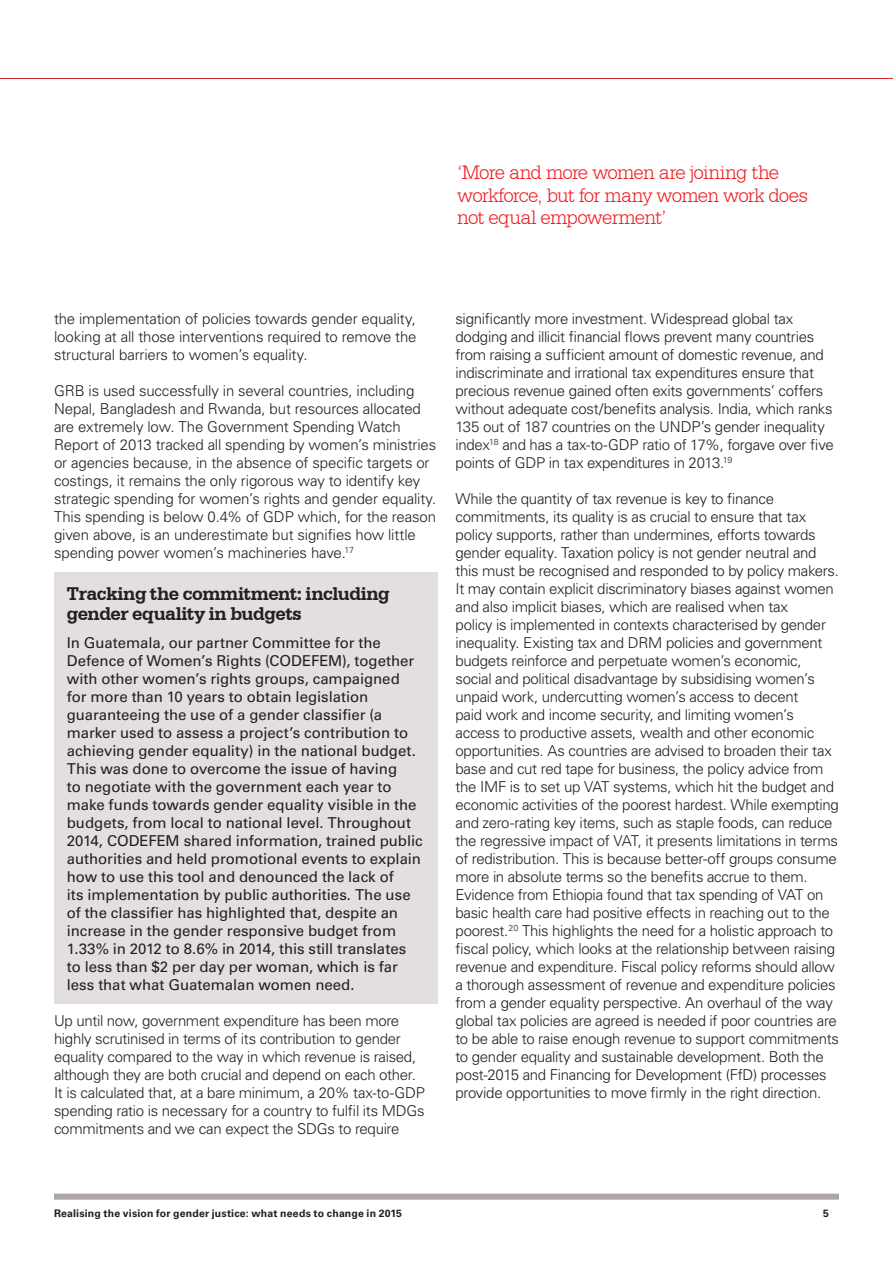
<style>
.page{position:relative;width:893px;height:1263px;background:#fff}
.page>*{position:absolute;margin:0;border:0;box-sizing:border-box;transform-origin:0 0}
.t1{font:300 21px/22.5px "Serifa BT";letter-spacing:-.04em;color:#ee1d23}
.t2{font:700 19.5px/19.5px "Serifa BT";letter-spacing:-.025em;color:#231f20}
.t3{font:300 15px/18px "Univers CA";letter-spacing:-.02em;color:#231f20}
.t4{font:15px/18px "Univers CA";letter-spacing:-.005em;color:#231f20}
.t5{font:700 10.5px "Univers CA";letter-spacing:.015em;color:#231f20}
</style>
<div class="page">
<div style="left:54px;top:1193px;width:785px;height:6px;background:#ada5a3"></div>
<hr style="left:0;top:78px;width:893px;height:1px;background:#d1232a">
<div style="left:54px;top:572px;width:383px;height:431px;background:#e3dfde"></div>
<h1 class="t1" style="left:457px;top:161px;width:352px">‘More and more women are joining the workforce, but for many women work does not equal empowerment’</h1>
<p class="t3" style="left:54px;top:310px;width:364px;text-align:justify">the implementation of policies towards gender equality, looking at all those interventions required to remove the structural barriers to women’s equality.</p>
<p class="t3" style="left:54px;top:382px;width:384px">GRB is used successfully in several countries, including Nepal, Bangladesh and Rwanda, but resources allocated are extremely low. The Government Spending Watch Report of 2013 tracked all spending by women’s ministries or agencies because, in the absence of specific targets or costings, it remains the only rigorous way to identify key strategic spending for women’s rights and gender equality.<br>This spending is below 0.4% of GDP which, for the reason given above, is an underestimate but signifies how little spending power women’s machineries have.<sup>17</sup></p>
<h2 class="t2" style="left:67px;top:583px;width:325px">Tracking the commitment: including gender equality in budgets</h2>
<p class="t4" style="left:67px;top:634px;width:357px">In Guatemala, our partner Committee for the Defence of Women’s Rights (CODEFEM), together with other women’s rights groups, campaigned for more than 10 years to obtain legislation guaranteeing the use of a gender classifier (a marker used to assess a project’s contribution to achieving gender equality) in the national budget.<br>This was done to overcome the issue of having<br>to negotiate with the government each year to make funds towards gender equality visible in the budgets, from local to national level. Throughout 2014, CODEFEM shared information, trained public authorities and held promotional events to explain how to use this tool and denounced the lack of<br>its implementation by public authorities. The use of the classifier has highlighted that, despite an increase in the gender responsive budget from 1.33% in 2012 to 8.6% in 2014, this still translates to less than $2 per day per woman, which is far less that what Guatemalan women need.</p>
<p class="t3" style="left:54px;top:1012px;width:373px">Up until now, government expenditure has been more highly scrutinised in terms of its contribution to gender equality compared to the way in which revenue is raised, although they are both crucial and depend on each other.<br>It is calculated that, at a bare minimum, a 20% tax-to-GDP spending ratio is necessary for a country to fulfil its MDGs commitments and we can expect the SDGs to require</p>
<p class="t3" style="left:455px;top:310px;width:380px">significantly more investment. Widespread global tax dodging and illicit financial flows prevent many countries from raising a sufficient amount of domestic revenue, and indiscriminate and irrational tax expenditures ensure that precious revenue gained often exits governments’ coffers without adequate cost/benefits analysis. India, which ranks 135 out of 187 countries on the UNDP’s gender inequality index<sup>18</sup> and has a tax-to-GDP ratio of 17%, forgave over five points of GDP in tax expenditures in 2013.<sup>19</sup></p>
<p class="t3" style="left:455px;top:490px;width:385px">While the quantity of tax revenue is key to finance commitments, its quality is as crucial to ensure that tax policy supports, rather than undermines, efforts towards gender equality. Taxation policy is not gender neutral and this must be recognised and responded to by policy makers.<br>It may contain explicit discriminatory biases against women and also implicit biases, which are realised when tax<br>policy is implemented in contexts characterised by gender inequality. Existing tax and DRM policies and government budgets reinforce and perpetuate women’s economic, social and political disadvantage by subsidising women’s unpaid work, undercutting women’s access to decent<br>paid work and income security, and limiting women’s access to productive assets, wealth and other economic opportunities. As countries are advised to broaden their tax base and cut red tape for business, the policy advice from the IMF is to set up VAT systems, which hit the budget and economic activities of the poorest hardest. While exempting and zero-rating key items, such as staple foods, can reduce the regressive impact of VAT, it presents limitations in terms of redistribution. This is because better-off groups consume more in absolute terms so the benefits accrue to them.<br>Evidence from Ethiopia found that tax spending of VAT on basic health care had positive effects in reaching out to the poorest.<sup>20</sup> This highlights the need for a holistic approach to fiscal policy, which looks at the relationship between raising revenue and expenditure. Fiscal policy reforms should allow a thorough assessment of revenue and expenditure policies from a gender equality perspective. An overhaul of the way global tax policies are agreed is needed if poor countries are to be able to raise enough revenue to support commitments to gender equality and sustainable development. Both the post-2015 and Financing for Development (FfD) processes provide opportunities to move firmly in the right direction.</p>
<p class="t5" style="left:54px;top:1207px;width:350px">Realising the vision for gender justice: what needs to change in 2015</p>
<p class="t5" style="left:823px;top:1207px;width:7px">5</p>
</div>
